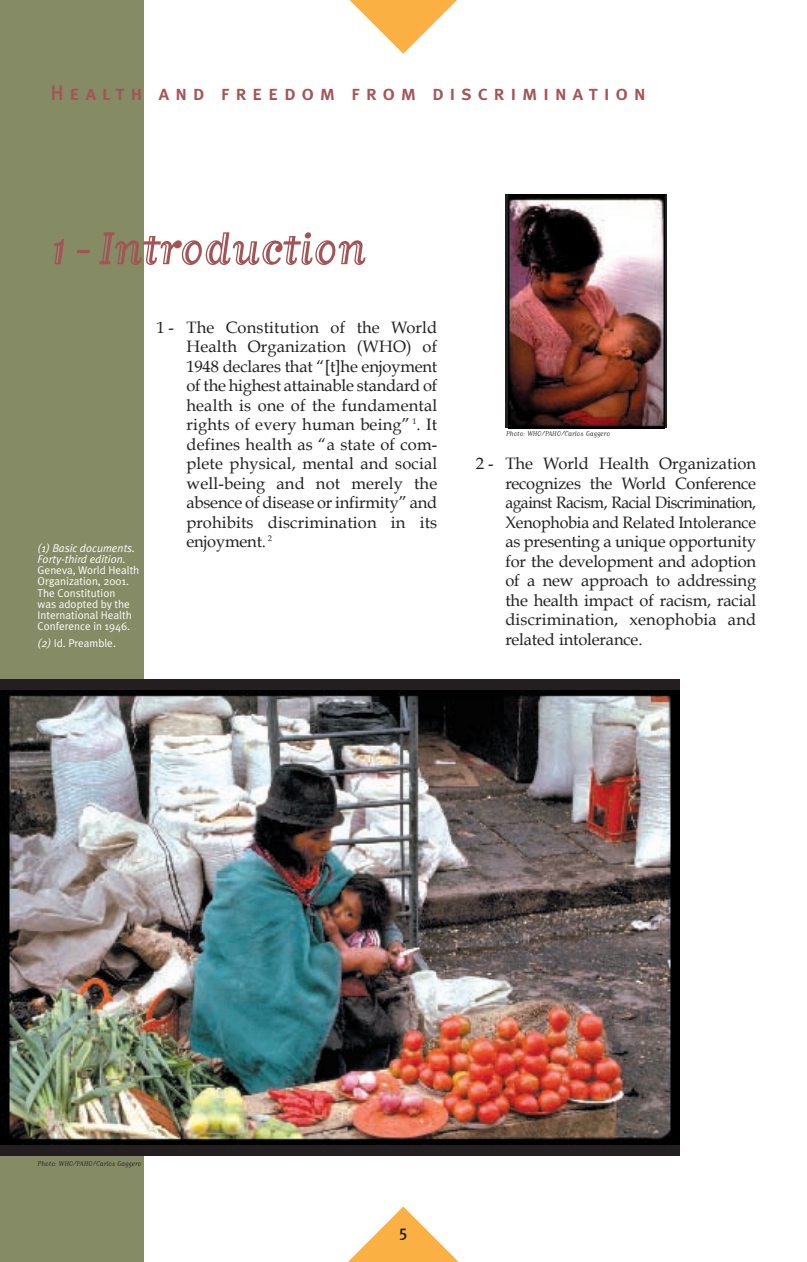
<style>
.page{position:relative;width:807px;height:1262px;background:#fff}
.page>*{position:absolute;margin:0;border:0;box-sizing:border-box;transform-origin:0 0}
.t1{font:54px "Matrix Inline Script";color:#a55455}
.t2{font:21px "Meta Plus Medium Caps";letter-spacing:.265em;color:#a55455}
.t3{font:16.5px/19.5px "Book Antiqua";letter-spacing:.01em;color:#231f20;text-align:justify}
.t4{font:500 16.5px "Meta Plus";color:#231f20}
.t5{font:11.25px/11.2px "Meta Plus Normal";color:#fff}
.t6{font:italic 11.25px/11.2px "Meta Plus Normal";color:#fff}
.t7{font:8.25px "Matrix Script";color:#231f20}
.s1{font-style:italic}
</style>
<div class="page">
<svg style="left:349px;top:1206px;width:109px;height:55px"></svg>
<div style="left:0;top:0;width:144px;height:1261px;background:#848b65"></div>
<svg style="left:349px;top:0;width:108px;height:54px"></svg>
<div style="left:505px;top:194px;width:162px;height:234px;background:linear-gradient(to bottom,#231f20,#231f20)"></div>
<img style="left:508px;top:194px;width:156px;height:234px">
<div style="left:0;top:679px;width:680px;height:476px;background:#231f20"></div>
<img style="left:0;top:690px;width:680px;height:454px">
<p class="t2" style="left:50px;top:81px;width:597px">Health and freedom from discrimination</p>
<h1 class="t1" style="left:50px;top:226px;width:317px">1-Introduction</h1>
<p class="t6" style="left:38px;top:543px;width:99px">(1) Basic documents.<br>Forty-third edition.</p>
<p class="t5" style="left:38px;top:566px;width:103px">Geneva, World Health<br>Organization, 2001.<br>The Constitution<br>was adopted by the<br>International Health<br>Conference in 1946.</p>
<p class="t5" style="left:38px;top:638px;width:80px"><span class="s1">(2)</span> Id. Preamble.</p>
<p class="t3" style="left:186px;top:318px;width:252px;text-indent:-30px">1 - The Constitution of the World Health Organization (WHO) of 1948 declares that “[t]he enjoyment of the highest attainable standard of health is one of the fundamental rights of every human being” <sup>1</sup>. It defines health as “a state of com&shy;plete physical, mental and social well-being and not merely the absence of disease or infirmity” and prohibits discrimination in its enjoyment. <sup>2</sup></p>
<p class="t7" style="left:506px;top:431px;width:105px">Photo: WHO/PAHO/Carlos Gaggero</p>
<p class="t3" style="left:505px;top:454px;width:252px;text-indent:-30px">2 - The World Health Organization recognizes the World Conference against Racism, Racial Discrimination, Xenophobia and Related Intolerance as presenting a unique opportunity for the development and adoption of a new approach to addressing the health impact of racism, racial discrimination, xenophobia and related intolerance.</p>
<p class="t7" style="left:38px;top:1160px;width:105px">Photo: WHO/PAHO/Carlos Gaggero</p>
<p class="t4" style="left:399px;top:1225px;width:10px">5</p>
</div>
